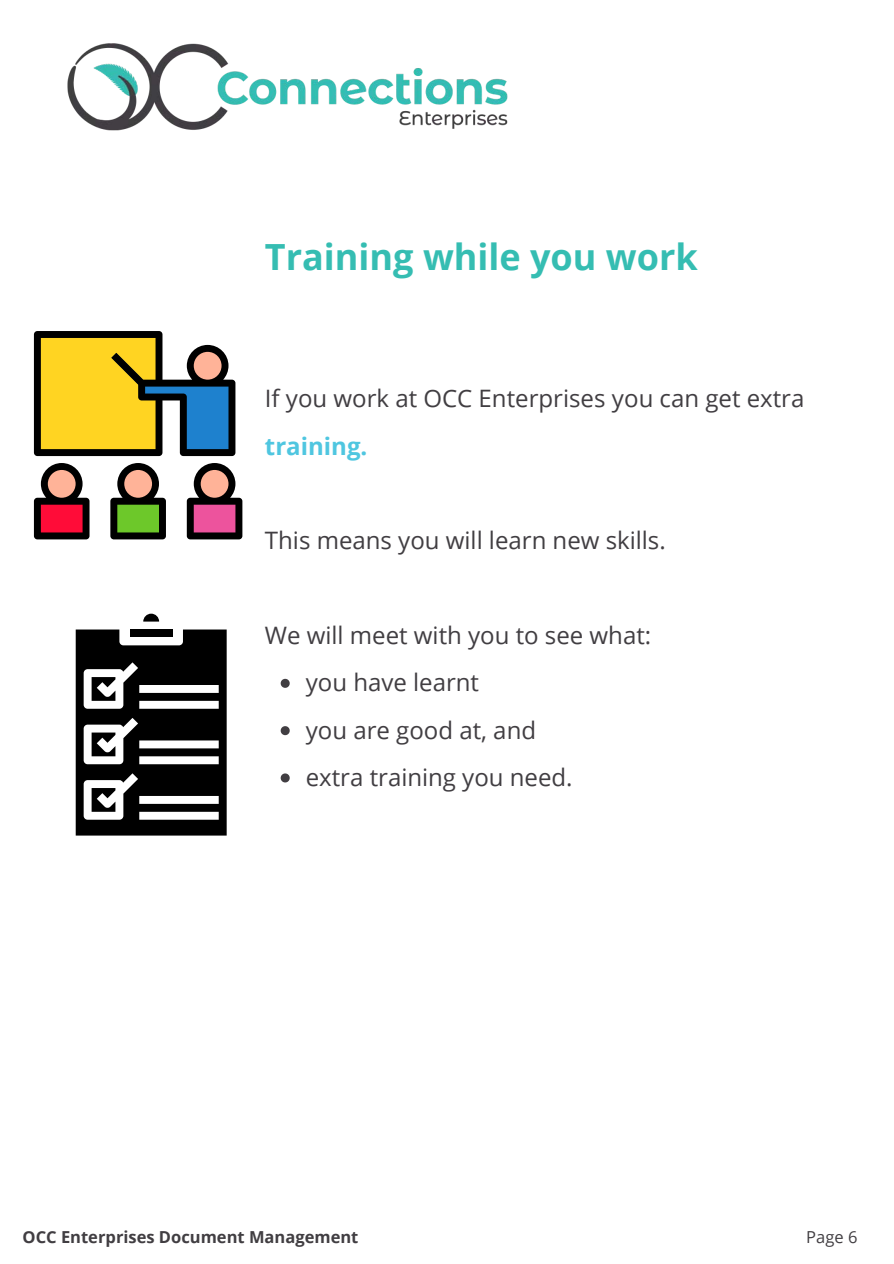
<style>
.page{position:relative;width:894px;height:1264px;background:#fff}
.page>*{position:absolute;margin:0;border:0;box-sizing:border-box;transform-origin:0 0}
.t1{font:700 36px "Open Sans";color:#35bdb2}
.t2{font:24px/47.2px "Open Sans";color:#413e42}
.t3{font:700 16.5px "Open Sans";color:#413e42}
.t4{font:16.5px "Open Sans";color:#413e42}
.s1{font-weight:700;color:#4fc6e0}
</style>
<div class="page">
<img style="left:67px;top:43px;width:441px;height:88px">
<svg style="left:280px;top:679px;width:9px;height:9px"></svg>
<svg style="left:280px;top:726px;width:9px;height:9px"></svg>
<svg style="left:280px;top:773px;width:9px;height:9px"></svg>
<svg style="left:34px;top:331px;width:201px;height:125px;background:#a59a4d"></svg>
<svg style="left:187px;top:463px;width:55px;height:76px"></svg>
<svg style="left:110px;top:463px;width:56px;height:76px"></svg>
<svg style="left:34px;top:463px;width:55px;height:76px"></svg>
<svg style="left:76px;top:629px;width:150px;height:206px"></svg>
<svg style="left:143px;top:613px;width:16px;height:8px"></svg>
<p class="t1" style="left:265px;top:231px;width:434px">Training while you work</p>
<p class="t2" style="left:265px;top:374px;width:541px">If you work at OCC Enterprises you can get extra <span class="s1">training.</span></p>
<p class="t2" style="left:265px;top:516px;width:402px">This means you will learn new skills.</p>
<p class="t2" style="left:265px;top:611px;width:388px">We will meet with you to see what:</p>
<p class="t2" style="left:306px;top:658px;width:175px">you have learnt</p>
<p class="t2" style="left:306px;top:705px;width:232px">you are good at, and</p>
<p class="t2" style="left:306px;top:753px;width:268px">extra training you need.</p>
<p class="t3" style="left:23px;top:1225px;width:337px">OCC Enterprises Document Management</p>
<p class="t4" style="left:806px;top:1225px;width:53px">Page 6</p>
</div>
